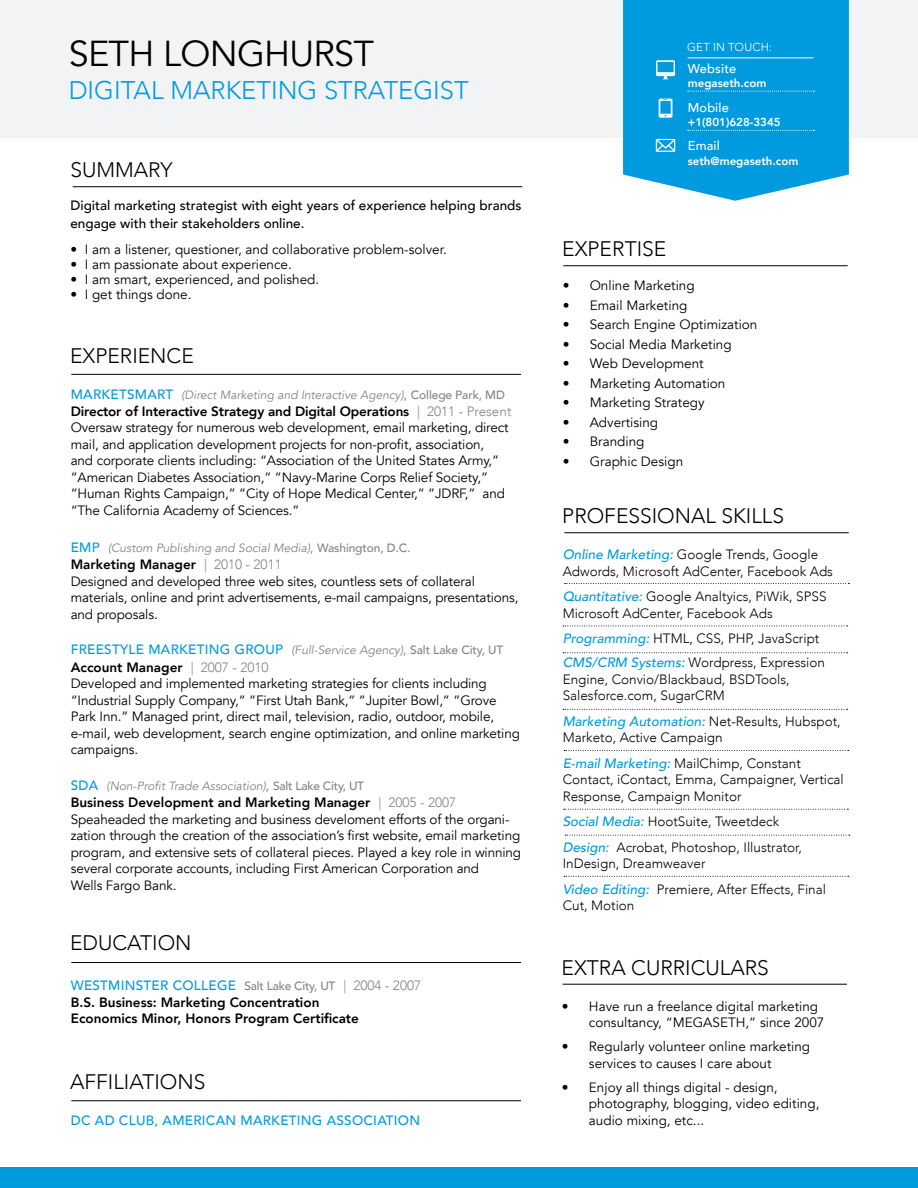
<style>
.page{position:relative;width:918px;height:1188px;background:#fff}
.page>*{position:absolute;margin:0;border:0;box-sizing:border-box;transform-origin:0 0}
.t1{font:36px "Avenir";letter-spacing:-.02em;color:#000}
.t2{font:300 25.5px "Avenir";color:#009bde}
.t3{font:300 21px "Avenir";color:#000}
.Company{font:13.5px/16.5px "Avenir";letter-spacing:-.01em;color:#000}
.Company-2{font:300 13.5px/16.5px "Avenir";color:#000}
.Position{font:13.5px/16.5px "Avenir";letter-spacing:-.01em;color:#000}
.Company-3{font:500 13.5px/18px "Avenir";color:#000}
.Company-4{font:500 13.5px "Avenir";letter-spacing:.02em;color:#009bde}
.Position-2{font:800 13.5px/16.5px "Avenir";color:#000}
.Paragraph_Style_1{font:500 12.75px "Avenir";letter-spacing:.015em;color:#fff}
.Company-5{font:italic 12px "Avenir";color:#848487}
.t4{font:800 11.55px "Avenir";color:#fff}
.Paragraph_Style_1-2{font:300 11.55px "Avenir";letter-spacing:.015em;color:#fff}
.s1{font-weight:500;font-style:normal;font-size:13.5px;color:#009bde}
.s2{font-weight:500;font-style:normal}
.s3{font-weight:800}
.s4{font-weight:300;color:#848487}
.s5{font-weight:500;color:#009bde}
.s6{font-style:italic;font-size:12px;color:#848487}
.s7{font-weight:500;font-size:12px;color:#848487}
.s8{font-size:12px;color:#848487}
.s9{font-weight:500;font-style:italic;color:#009bde}
</style>
<div class="page">
<div style="left:0;top:0;width:918px;height:138px;background:#f2f3f4"></div>
<svg style="left:623px;top:0;width:226px;height:201px;background:#12a2e0"></svg>
<div style="left:0;top:1168px;width:918px;height:20px;background:#009bde"></div>
<hr style="left:688px;top:58px;width:126px;height:1px;background:#fff">
<svg style="left:688px;top:91px;width:127px;height:1px"></svg>
<svg style="left:688px;top:130px;width:127px;height:1px"></svg>
<svg style="left:656px;top:60px;width:19px;height:19px"></svg>
<svg style="left:659px;top:99px;width:13px;height:19px"></svg>
<svg style="left:656px;top:139px;width:19px;height:13px"></svg>
<hr style="left:564px;top:532px;width:285px;height:1px;background:#000">
<hr style="left:71px;top:374px;width:450px;height:1px;background:#000">
<hr style="left:71px;top:962px;width:450px;height:1px;background:#000">
<hr style="left:73px;top:186px;width:449px;height:1px;background:#000">
<hr style="left:71px;top:1100px;width:450px;height:1px;background:#000">
<svg style="left:565px;top:583px;width:284px;height:1px"></svg>
<svg style="left:563px;top:626px;width:285px;height:1px"></svg>
<svg style="left:563px;top:652px;width:285px;height:1px"></svg>
<svg style="left:563px;top:709px;width:285px;height:1px"></svg>
<svg style="left:564px;top:750px;width:285px;height:1px"></svg>
<svg style="left:564px;top:809px;width:284px;height:1px"></svg>
<svg style="left:565px;top:835px;width:285px;height:1px"></svg>
<svg style="left:564px;top:876px;width:285px;height:1px"></svg>
<hr style="left:563px;top:265px;width:285px;height:1px;background:#000">
<hr style="left:563px;top:984px;width:284px;height:1px;background:#000">
<p class="t1" style="left:69px;top:33px;width:307px">SETH LONGHURST</p>
<p class="t2" style="left:69px;top:76px;width:401px">DIGITAL MARKETING STRATEGIST</p>
<p class="t3" style="left:70px;top:157px;width:103px">SUMMARY</p>
<p class="Company-3" style="left:70px;top:196px;width:452px">Digital marketing strategist with eight years of experience helping brands engage with their stakeholders online.</p>
<p class="Company" style="left:70px;top:241px;width:378px">• I am a listener, questioner, and collaborative problem-solver.</p>
<p class="Company" style="left:70px;top:256px;width:223px">• I am passionate about experience.</p>
<p class="Company" style="left:70px;top:271px;width:250px">• I am smart, experienced, and polished.</p>
<p class="Company" style="left:70px;top:286px;width:123px">• I get things done.</p>
<p class="t3" style="left:70px;top:344px;width:125px">EXPERIENCE</p>
<p class="Company-5" style="left:71px;top:387px;width:436px"><span class="s1">MARKETSMART</span> (Direct Marketing and Interactive Agency)<span class="s2">, College Park, MD</span></p>
<p class="Position" style="left:71px;top:403px;width:442px"><span class="s3">Director of Interactive Strategy and Digital Operations</span> <span class="s4">| 2011 - Present </span>Oversaw strategy for numerous web development, email marketing, direct mail, and application development projects for non-profit, association,<br>and corporate clients including: “Association of the United States Army,” ”American Diabetes Association,” ”Navy-Marine Corps Relief Society,” ”Human Rights Campaign,” ”City of Hope Medical Center,” ”JDRF,” and “The California Academy of Sciences.”</p>
<p class="Company-5" style="left:71px;top:541px;width:341px"><span class="s1">EMP</span> (Custom Publishing and Social Media)<span class="s2">, Washington, D.C.</span></p>
<p class="Company" style="left:71px;top:556px;width:449px"><span class="s3">Marketing Manager</span> <span class="s4">| 2010 - 2011<br></span>Designed and developed three web sites, countless sets of collateral materials, online and print advertisements, e-mail campaigns, presentations, and proposals.</p>
<p class="Company" style="left:71px;top:642px;width:451px"><span class="s5">FREESTYLE MARKETING GROUP</span> <span class="s6">(Full-Service Agency)</span><span class="s7">, Salt Lake City, UT </span><span class="s3">Account Manager</span> <span class="s4">| 2007 - 2010<br></span>Developed and implemented marketing strategies for clients including “Industrial Supply Company,” ”First Utah Bank,” ”Jupiter Bowl,” ”Grove Park Inn.” Managed print, direct mail, television, radio, outdoor, mobile, e-mail, web development, search engine optimization, and online marketing campaigns.</p>
<p class="Company-5" style="left:71px;top:778px;width:295px"><span class="s1">SDA</span> (Non-Profit Trade Association)<span class="s2">, Salt Lake City, UT</span></p>
<p class="Company" style="left:71px;top:794px;width:452px"><span class="s3">Business Development and Marketing Manager</span> <span class="s4">| 2005 - 2007<br></span>Speaheaded the marketing and business develoment efforts of the organi&shy;zation through the creation of the association’s first website, email marketing program, and extensive sets of collateral pieces. Played a key role in winning several corporate accounts, including First American Corporation and<br>Wells Fargo Bank.</p>
<p class="t3" style="left:70px;top:931px;width:123px">EDUCATION</p>
<p class="Company-4" style="left:71px;top:974px;width:352px">WESTMINSTER COLLEGE <span class="s8">Salt Lake City, UT</span> <span class="s4">| 2004 - 2007</span></p>
<p class="Position-2" style="left:71px;top:994px;width:290px">B.S. Business: Marketing Concentration<br>Economics Minor, Honors Program Certificate</p>
<p class="t3" style="left:70px;top:1069px;width:137px">AFFILIATIONS</p>
<p class="Company-4" style="left:71px;top:1108px;width:351px">DC AD CLUB, AMERICAN MARKETING ASSOCIATION</p>
<p class="Paragraph_Style_1-2" style="left:687px;top:40px;width:86px">GET IN TOUCH:</p>
<p class="Paragraph_Style_1" style="left:688px;top:58px;width:50px">Website</p>
<p class="t4" style="left:688px;top:74px;width:80px">megaseth.com</p>
<p class="Paragraph_Style_1" style="left:688px;top:96px;width:43px">Mobile</p>
<p class="t4" style="left:688px;top:113px;width:94px">+1(801)628-3345</p>
<p class="Paragraph_Style_1" style="left:688px;top:135px;width:34px">Email</p>
<p class="t4" style="left:688px;top:152px;width:112px">seth@megaseth.com</p>
<p class="t3" style="left:562px;top:237px;width:106px">EXPERTISE</p>
<p class="Company" style="left:563px;top:278px;width:134px">• Online Marketing</p>
<p class="Company" style="left:563px;top:297px;width:126px">• Email Marketing</p>
<p class="Company" style="left:563px;top:317px;width:196px">• Search Engine Optimization</p>
<p class="Company" style="left:563px;top:336px;width:171px">• Social Media Marketing</p>
<p class="Company" style="left:563px;top:356px;width:143px">• Web Development</p>
<p class="Company" style="left:563px;top:375px;width:164px">• Marketing Automation</p>
<p class="Company" style="left:563px;top:395px;width:143px">• Marketing Strategy</p>
<p class="Company" style="left:563px;top:414px;width:97px">• Advertising</p>
<p class="Company" style="left:563px;top:434px;width:83px">• Branding</p>
<p class="Company" style="left:563px;top:453px;width:122px">• Graphic Design</p>
<p class="t3" style="left:562px;top:504px;width:223px">PROFESSIONAL SKILLS</p>
<p class="Company-2" style="left:563px;top:546px;width:272px"><span class="s9">Online Marketing:</span> Google Trends, Google<br>Adwords, Microsoft AdCenter, Facebook Ads</p>
<p class="Company-2" style="left:563px;top:588px;width:265px"><span class="s9">Quantitative:</span> Google Analtyics, PiWik, SPSS<br>Microsoft AdCenter, Facebook Ads</p>
<p class="Company-2" style="left:563px;top:630px;width:258px"><span class="s9">Programming:</span> HTML, CSS, PHP, JavaScript</p>
<p class="Company-2" style="left:563px;top:654px;width:264px"><span class="s9">CMS/CRM Systems:</span> Wordpress, Expression<br>Engine, Convio/Blackbaud, BSDTools,<br>Salesforce.com, SugarCRM</p>
<p class="Company-2" style="left:563px;top:713px;width:280px"><span class="s9">Marketing Automation:</span> Net-Results, Hubspot,<br>Marketo, Active Campaign</p>
<p class="Company-2" style="left:563px;top:755px;width:283px"><span class="s9">E-mail Marketing:</span> MailChimp, Constant<br>Contact, iContact, Emma, Campaigner, Vertical<br>Response, Campaign Monitor</p>
<p class="Company-2" style="left:563px;top:813px;width:218px"><span class="s9">Social Media:</span> HootSuite, Tweetdeck</p>
<p class="Company-2" style="left:563px;top:839px;width:241px"><span class="s9">Design:</span> Acrobat, Photoshop, Illustrator,<br>InDesign, Dreamweaver</p>
<p class="Company-2" style="left:563px;top:881px;width:265px"><span class="s9">Video Editing:</span> Premiere, After Effects, Final<br>Cut, Motion</p>
<p class="t3" style="left:562px;top:955px;width:209px">EXTRA CURRICULARS</p>
<p class="Company" style="left:589px;top:998px;width:237px;text-indent:-27px">• Have run a freelance digital marketing consultancy, “MEGASETH,” since 2007</p>
<p class="Company" style="left:589px;top:1039px;width:223px;text-indent:-27px">• Regularly volunteer online marketing services to causes I care about</p>
<p class="Company" style="left:589px;top:1079px;width:232px;text-indent:-27px">• Enjoy all things digital - design, photography, blogging, video editing, audio mixing, etc...</p>
</div>
